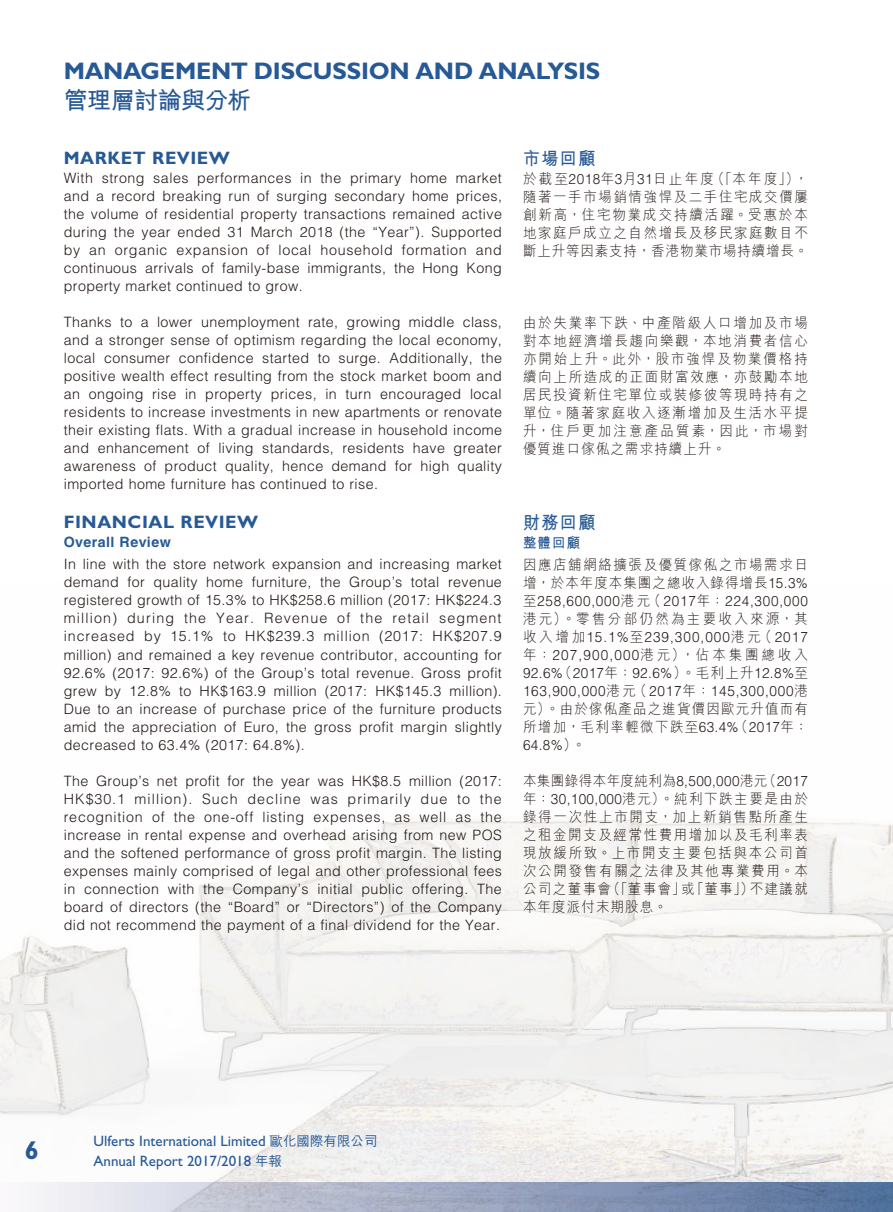
<style>
.page{position:relative;width:893px;height:1212px;background:#fff}
.page>*{position:absolute;margin:0;border:0;box-sizing:border-box;transform-origin:0 0}
.t1{font:700 25.5px "Gill Sans Std";color:#265996}
.t2{font:700 24px "Gill Sans Std";letter-spacing:-.015em;color:#265996}
.t3{font:700 24px "M Hei HK";letter-spacing:-.02em;color:#265996}
.t4{font:700 18px "Gill Sans Std";letter-spacing:.03em;color:#265996}
.t5{font:700 18px "M Hei HK";letter-spacing:.08em;color:#265996;scale:.95 1}
.t6{font:15px/19.5px "Gill Sans Std";color:#265996}
.t7{font:300 14.25px/18px "Helvetica LT Std";letter-spacing:.03em;color:#231916;text-align:justify}
.t8{font:300 14.25px/18px "M Hei HK";letter-spacing:.115em;color:#231916;text-align:justify;scale:.95 1}
.t9{font:300 14.25px/18px "Helvetica LT Std";letter-spacing:.055em;color:#231916;scale:.95 1}
.t10{font:300 14.25px/18px "M Hei HK";letter-spacing:.085em;color:#231916;scale:.95 1}
.t11{font:300 14.25px "Helvetica LT Std";letter-spacing:.075em;color:#231916;scale:.95 1}
.t12{font:300 14.25px "M Hei HK";letter-spacing:.21em;color:#231916;scale:.95 1}
.t13{font:300 14.25px "M Hei HK";letter-spacing:.17em;color:#231916;scale:.95 1}
.t14{font:700 14.25px "Helvetica LT Std";letter-spacing:.03em;color:#265996}
.t15{font:300 14.25px "Helvetica LT Std";letter-spacing:.03em;color:#231916;scale:.95 1}
.t16{font:700 14.25px "M Hei HK";color:#265996;scale:.95 1}
.s1{font-family:"Helvetica LT Std"}
.s2{font-family:"M Hei HK"}
.s3{font-family:"M Hei HK";font-weight:500;font-size:13.5px}
</style>
<div class="page">
<img style="left:0;top:818px;width:892px;height:364px">
<svg style="left:29px;top:1182px;width:864px;height:30px;background:#9fabc3"></svg>
<h2 class="t2" style="left:64px;top:57px;width:538px">MANAGEMENT DISCUSSION AND ANALYSIS</h2>
<h2 class="t3" style="left:64px;top:83px;width:189px">管理層討論與分析</h2>
<p class="t4" style="left:64px;top:147px;width:168px">MARKET REVIEW</p>
<p class="t7" style="left:64px;top:169px;width:440px">With strong sales performances in the primary home market and a record breaking run of surging secondary home prices, the volume of residential property transactions remained active during the year ended 31 March 2018 (the “Year”). Supported by an organic expansion of local household formation and continuous arrivals of family-base immigrants, the Hong Kong property market continued to grow.</p>
<p class="t7" style="left:64px;top:313px;width:440px">Thanks to a lower unemployment rate, growing middle class, and a stronger sense of optimism regarding the local economy, local consumer confidence started to surge. Additionally, the positive wealth effect resulting from the stock market boom and an ongoing rise in property prices, in turn encouraged local residents to increase investments in new apartments or renovate their existing flats. With a gradual increase in household income and enhancement of living standards, residents have greater awareness of product quality, hence demand for high quality imported home furniture has continued to rise.</p>
<p class="t4" style="left:64px;top:511px;width:196px">FINANCIAL REVIEW</p>
<p class="t14" style="left:64px;top:533px;width:108px">Overall Review</p>
<p class="t7" style="left:64px;top:555px;width:440px">In line with the store network expansion and increasing market demand for quality home furniture, the Group’s total revenue registered growth of 15.3% to HK$258.6 million (2017: HK$224.3 million) during the Year. Revenue of the retail segment increased by 15.1% to HK$239.3 million (2017: HK$207.9 million) and remained a key revenue contributor, accounting for 92.6% (2017: 92.6%) of the Group’s total revenue. Gross profit grew by 12.8% to HK$163.9 million (2017: HK$145.3 million).<br>Due to an increase of purchase price of the furniture products amid the appreciation of Euro, the gross profit margin slightly decreased to 63.4% (2017: 64.8%).</p>
<p class="t7" style="left:64px;top:771px;width:440px">The Group’s net profit for the year was HK$8.5 million (2017:<br>HK$30.1 million). Such decline was primarily due to the recognition of the one-off listing expenses, as well as the increase in rental expense and overhead arising from new POS and the softened performance of gross profit margin. The listing expenses mainly comprised of legal and other professional fees in connection with the Company’s initial public offering. The board of directors (the “Board” or “Directors”) of the Company did not recommend the payment of a final dividend for the Year.</p>
<p class="t5" style="left:523px;top:145px;width:78px">市場回顧</p>
<p class="t8" style="left:523px;top:169px;width:301px">於截至<span class="s1">2018</span>年<span class="s1">3</span>月<span class="s1">31</span>日止年度（「本年度」），隨著一手市場銷情強悍及二手住宅成交價屢創新高，住宅物業成交持續活躍。受惠於本地家庭戶成立之自然增長及移民家庭數目不斷上升等因素支持，香港物業市場持續增長。</p>
<p class="t8" style="left:523px;top:313px;width:301px">由於失業率下跌、中產階級人口增加及市場對本地經濟增長趨向樂觀，本地消費者信心亦開始上升。此外，股市強悍及物業價格持續向上所造成的正面財富效應，亦鼓勵本地居民投資新住宅單位或裝修彼等現時持有之單位。隨著家庭收入逐漸增加及生活水平提升，住戶更加注意產品質素，因此，市場對優質進口傢俬之需求持續上升。</p>
<p class="t5" style="left:523px;top:509px;width:78px">財務回顧</p>
<p class="t16" style="left:523px;top:532px;width:62px">整體回顧</p>
<p class="t8" style="left:523px;top:556px;width:301px">因應店舖網絡擴張及優質傢俬之市場需求日增，於本年度本集團之總收入錄得增長<span class="s1">15.3%</span></p>
<p class="t9" style="left:523px;top:592px;width:301px"><span class="s2">至</span>258,600,000<span class="s2">港元（</span> 2017<span class="s2">年：</span>224,300,000</p>
<p class="t13" style="left:523px;top:609px;width:301px">港元）。零售分部仍然為主要收入來源，其</p>
<p class="t11" style="left:523px;top:628px;width:301px"><span class="s2">收入增加</span>15.1%<span class="s2">至</span>239,300,000<span class="s2">港元（</span> 2017</p>
<p class="t12" style="left:523px;top:645px;width:301px">年：<span class="s1">207,900,000</span>港元），佔本集團總收入</p>
<p class="t9" style="left:523px;top:664px;width:301px">92.6%<span class="s2">（</span>2017<span class="s2">年：</span>92.6%<span class="s2">）。毛利上升</span>12.8%<span class="s2">至<br></span>163,900,000<span class="s2">港元（</span> 2017<span class="s2">年：</span>145,300,000<span class="s2">港</span></p>
<p class="t10" style="left:523px;top:700px;width:301px">元）。由於傢俬產品之進貨價因歐元升值而有所增加，毛利率輕微下跌至<span class="s1">63.4%</span>（<span class="s1">2017</span>年：</p>
<p class="t15" style="left:523px;top:736px;width:67px">64.8%<span class="s2">）。</span></p>
<p class="t8" style="left:523px;top:772px;width:301px">本集團錄得本年度純利為<span class="s1">8,500,000</span>港元（<span class="s1">2017</span>年：<span class="s1">30,100,000</span>港元）。純利下跌主要是由於錄得一次性上市開支，加上新銷售點所產生之租金開支及經常性費用增加以及毛利率表現放緩所致。上市開支主要包括與本公司首次公開發售有關之法律及其他專業費用。本公司之董事會（「董事會」或「董事」）不建議就本年度派付末期股息。</p>
<h1 class="t1" style="left:25px;top:1135px;width:16px">6</h1>
<p class="t6" style="left:94px;top:1131px;width:285px">Ulferts International Limited <span class="s3">歐化國際有限公司<br></span>Annual Report 2017/2018 <span class="s3">年報</span></p>
</div>
